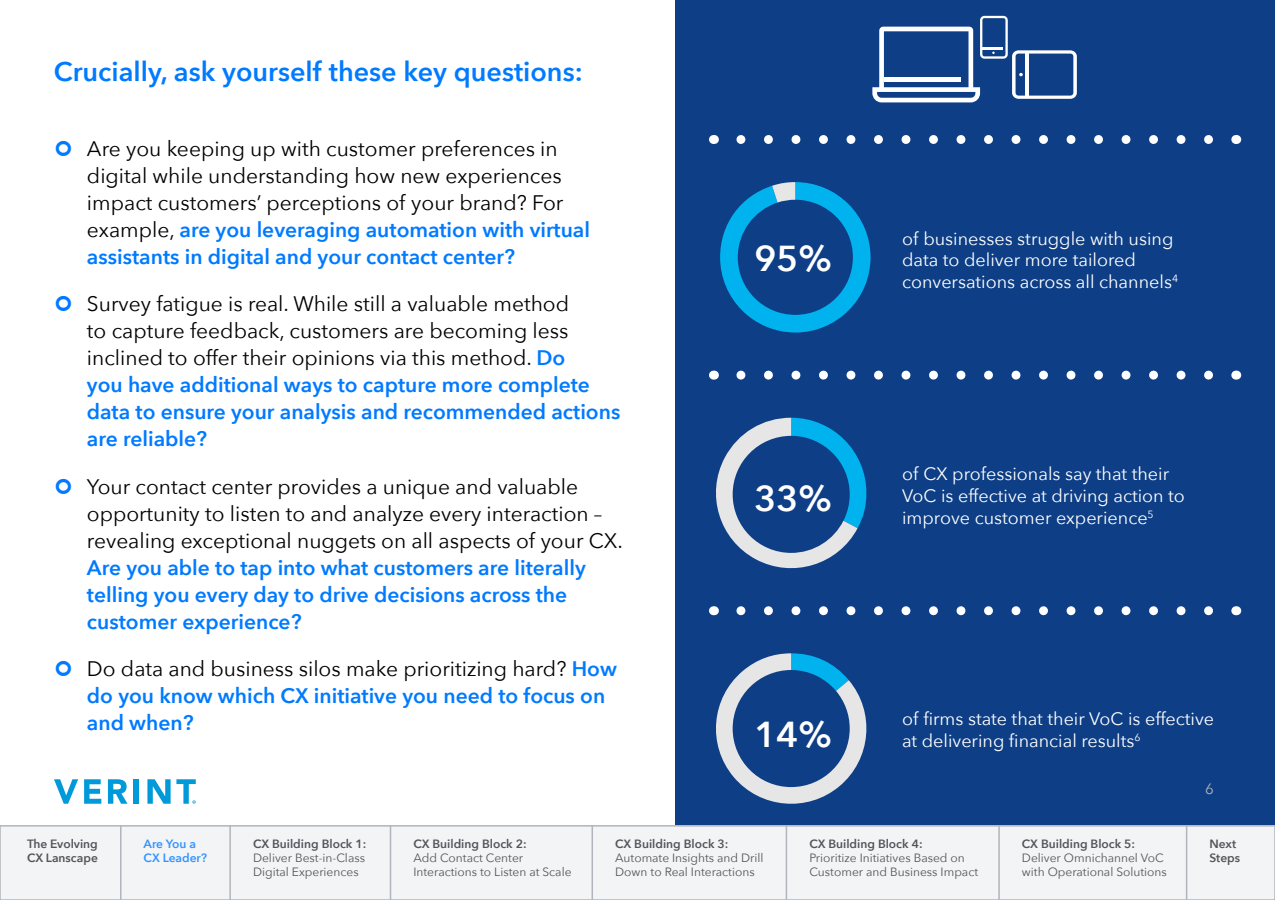
<style>
.page{position:relative;width:1275px;height:900px;background:#fff}
.page>*{position:absolute;margin:0;border:0;box-sizing:border-box;transform-origin:0 0}
.t1{font:600 36px "Avenir Next";color:#fff}
.t2{font:600 27px "Avenir Next";color:#007aff}
.t3{font:21px/27px "Avenir Next";color:#000}
.t4{font:600 21px/27px "Avenir Next";color:#007aff}
.t5{font:18px/21.6px "Avenir Next";color:#fff}
.t6{font:15px "Avenir Next";color:#b0b6bb}
.t7{font:12px/14.4px "Avenir Next";color:#51555b}
.t8{font:600 12px/14.4px "Avenir Next";color:#51555b}
.t9{font:600 12px/14.4px "Avenir Next";color:#3394ff}
.t10{font:10.5px "Avenir Next";color:#fff}
.s1{font-weight:600;color:#007aff}
.s2{font-weight:400;color:#000}
</style>
<div class="page">
<svg style="left:54px;top:779px;width:24px;height:25px"></svg>
<svg style="left:84px;top:779px;width:17px;height:25px"></svg>
<svg style="left:108px;top:779px;width:20px;height:25px"></svg>
<div style="left:134px;top:779px;width:5px;height:25px;background:#009ada"></div>
<svg style="left:147px;top:779px;width:49px;height:25px"></svg>
<div style="left:675px;top:0;width:599px;height:880px;background:#0d3e86"></div>
<div style="left:0;top:826px;width:1275px;height:74px;background:#f3f4f5"></div>
<div style="left:0;top:825px;width:1275px;height:75px;border:2px solid #b0b6bb"></div>
<svg style="left:872px;top:16px;width:205px;height:86px"></svg>
<svg style="left:741px;top:371px;width:472px;height:9px"></svg>
<svg style="left:741px;top:606px;width:472px;height:9px"></svg>
<svg style="left:741px;top:135px;width:472px;height:9px"></svg>
<svg style="left:720px;top:182px;width:151px;height:151px"></svg>
<svg style="left:716px;top:418px;width:150px;height:151px"></svg>
<svg style="left:716px;top:653px;width:151px;height:151px"></svg>
<hr style="left:120px;top:825px;width:2px;height:75px;background:#b0b6bb">
<hr style="left:229px;top:825px;width:2px;height:75px;background:#b0b6bb">
<hr style="left:390px;top:825px;width:1px;height:75px;background:#b0b6bb">
<hr style="left:592px;top:825px;width:1px;height:75px;background:#b0b6bb">
<hr style="left:786px;top:825px;width:1px;height:75px;background:#b0b6bb">
<hr style="left:998px;top:825px;width:2px;height:75px;background:#b0b6bb">
<hr style="left:1186px;top:825px;width:1px;height:75px;background:#b0b6bb">
<p class="t2" style="left:54px;top:60px;width:530px">Crucially, ask yourself these key questions:</p>
<p class="t3" style="left:87px;top:137px;width:505px">Are you keeping up with customer preferences in digital while understanding how new experiences impact customers’ perceptions of your brand? For example, <span class="s1">are you leveraging automation with virtual assistants in digital and your contact center?</span></p>
<p class="t3" style="left:87px;top:292px;width:535px">Survey fatigue is real. While still a valuable method<br>to capture feedback, customers are becoming less inclined to offer their opinions via this method. <span class="s1">Do<br>you have additional ways to capture more complete data to ensure your analysis and recommended actions are reliable?</span></p>
<p class="t3" style="left:87px;top:475px;width:537px">Your contact center provides a unique and valuable opportunity to listen to and analyze every interaction – revealing exceptional nuggets on all aspects of your CX.</p>
<p class="t4" style="left:87px;top:556px;width:500px">Are you able to tap into what customers are literally telling you every day to drive decisions across the customer experience?</p>
<p class="t4" style="left:87px;top:657px;width:531px"><span class="s2">Do data and business silos make prioritizing hard?</span> How do you know which CX initiative you need to focus on and when?</p>
<h1 class="t1" style="left:754px;top:244px;width:79px">95%</h1>
<h1 class="t1" style="left:754px;top:483px;width:79px">33%</h1>
<p class="t5" style="left:902px;top:229px;width:273px">of businesses struggle with using data to deliver more tailored conversations across all channels</p>
<p class="t10" style="left:1172px;top:274px;width:8px">4</p>
<p class="t5" style="left:902px;top:465px;width:284px">of CX professionals say that their<br>VoC is effective at driving action to improve customer experience</p>
<p class="t10" style="left:1148px;top:509px;width:8px">5</p>
<h1 class="t1" style="left:754px;top:719px;width:79px">14%</h1>
<p class="t5" style="left:902px;top:707px;width:314px">of firms state that their VoC is effective at delivering financial results<sup>6</sup></p>
<p class="t6" style="left:1205px;top:783px;width:10px">6</p>
<p class="t8" style="left:27px;top:837px;width:72px">The Evolving<br>CX Lanscape</p>
<p class="t9" style="left:144px;top:837px;width:65px">Are You a<br>CX Leader?</p>
<p class="t8" style="left:253px;top:837px;width:115px">CX Building Block 1:</p>
<p class="t7" style="left:253px;top:852px;width:114px">Deliver Best-in-Class<br>Digital Experiences</p>
<p class="t8" style="left:413px;top:837px;width:115px">CX Building Block 2:</p>
<p class="t7" style="left:413px;top:852px;width:160px">Add Contact Center<br>Interactions to Listen at Scale</p>
<p class="t8" style="left:615px;top:837px;width:115px">CX Building Block 3:</p>
<p class="t7" style="left:615px;top:852px;width:150px">Automate Insights and Drill<br>Down to Real Interactions</p>
<p class="t8" style="left:809px;top:837px;width:115px">CX Building Block 4:</p>
<p class="t7" style="left:809px;top:852px;width:170px">Prioritize Initiatives Based on<br>Customer and Business Impact</p>
<p class="t8" style="left:1022px;top:837px;width:115px">CX Building Block 5:</p>
<p class="t7" style="left:1022px;top:852px;width:146px">Deliver Omnichannel VoC with Operational Solutions</p>
<p class="t8" style="left:1210px;top:837px;width:32px">Next<br>Steps</p>
</div>
